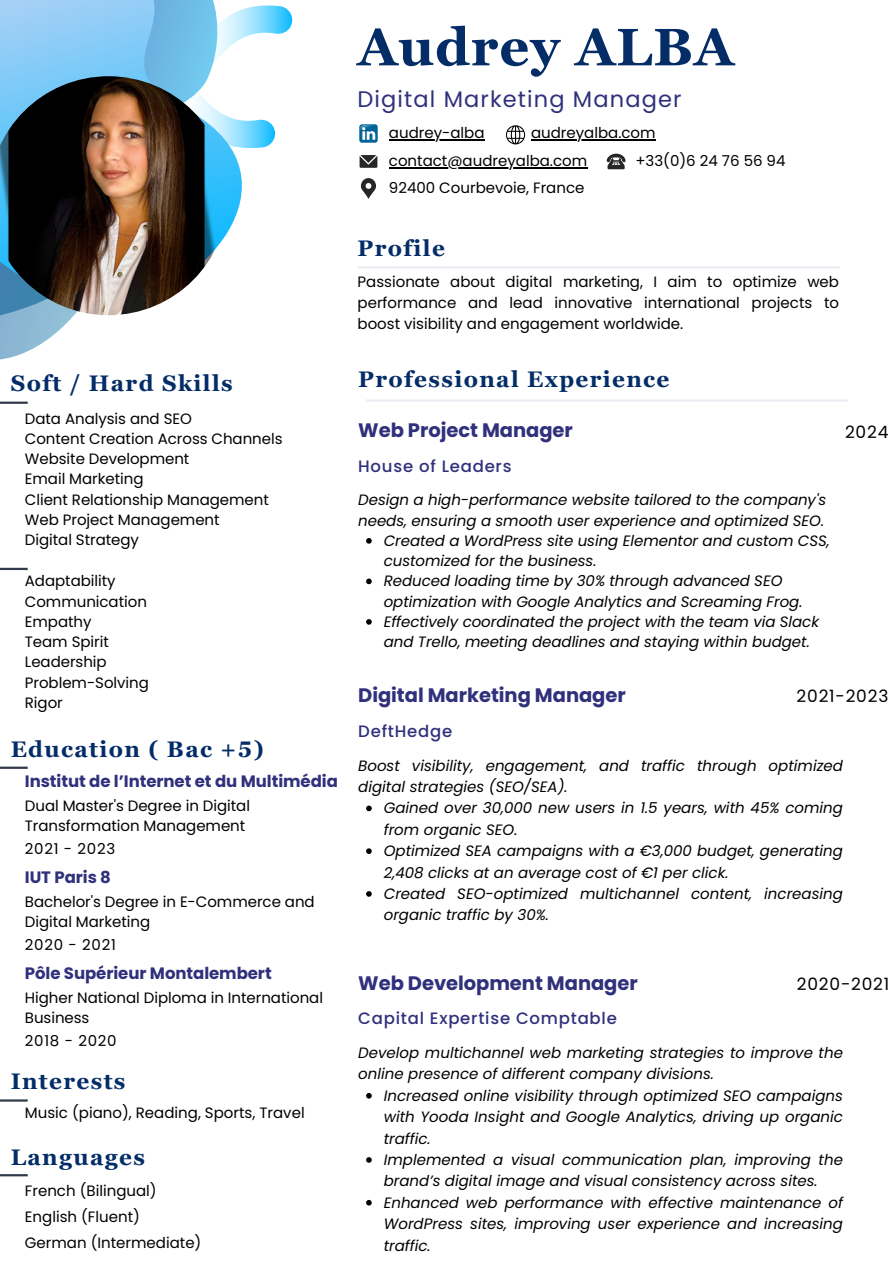
<style>
.page{position:relative;width:894px;height:1264px;background:#fff}
.page>*{position:absolute;margin:0;border:0;box-sizing:border-box;transform-origin:0 0}
.t1{font:700 52.5px "Georgia Pro";letter-spacing:.02em;color:#042d68}
.t2{font:700 22.5px "Georgia Pro";letter-spacing:.06em;color:#042d68}
.t3{font:22.5px "Poppins";letter-spacing:.05em;color:#30307c}
.t4{font:700 19.5px "Poppins";letter-spacing:-.005em;color:#30307c}
.t5{font:16.95px "Poppins";letter-spacing:.045em;color:#000}
.t6{font:700 16.5px "Poppins";letter-spacing:-.005em;color:#30307c}
.t7{font:500 16.5px "Poppins";letter-spacing:.045em;color:#30307c}
.t8{font:italic 15px/21.3px "Poppins";color:#000}
.t9{font:15px/20.2px "Poppins";letter-spacing:-.005em;color:#000}
.t10{font:15px "Poppins";letter-spacing:.045em;color:#000}
</style>
<div class="page">
<hr style="left:357px;top:266px;width:482px;height:2px;background:#ebeef4">
<hr style="left:365px;top:399px;width:482px;height:2px;background:#ebeef4">
<img style="left:359px;top:124px;width:19px;height:19px">
<svg style="left:506px;top:125px;width:19px;height:19px"></svg>
<svg style="left:606px;top:154px;width:19px;height:15px"></svg>
<svg style="left:361px;top:178px;width:15px;height:21px"></svg>
<svg style="left:359px;top:155px;width:18px;height:12px"></svg>
<svg style="left:0;top:0;width:293px;height:360px"></svg>
<svg style="left:366px;top:1093px;width:5px;height:5px"></svg>
<svg style="left:366px;top:1157px;width:5px;height:5px"></svg>
<svg style="left:366px;top:1199px;width:5px;height:6px"></svg>
<svg style="left:366px;top:805px;width:5px;height:6px"></svg>
<svg style="left:366px;top:848px;width:5px;height:6px"></svg>
<svg style="left:366px;top:891px;width:5px;height:5px"></svg>
<hr style="left:389px;top:139px;width:95px;height:2px;background:#000">
<hr style="left:531px;top:139px;width:124px;height:2px;background:#000">
<hr style="left:389px;top:167px;width:198px;height:1px;background:#000">
<svg style="left:366px;top:538px;width:5px;height:5px"></svg>
<svg style="left:366px;top:578px;width:5px;height:6px"></svg>
<svg style="left:366px;top:619px;width:5px;height:5px"></svg>
<hr style="left:0;top:1174px;width:28px;height:2px;background:#323b4c">
<hr style="left:0;top:401px;width:28px;height:3px;background:#323b4c">
<hr style="left:0;top:568px;width:28px;height:2px;background:#323b4c">
<hr style="left:0;top:766px;width:28px;height:2px;background:#323b4c">
<hr style="left:0;top:1099px;width:28px;height:2px;background:#323b4c">
<img style="left:0;top:76px;width:228px;height:239px">
<p class="t2" style="left:11px;top:371px;width:223px">Soft / Hard Skills</p>
<p class="t9" style="left:25px;top:408px;width:168px">Data Analysis and SEO</p>
<p class="t9" style="left:25px;top:428px;width:259px">Content Creation Across Channels</p>
<p class="t9" style="left:25px;top:448px;width:166px">Website Development</p>
<p class="t9" style="left:25px;top:469px;width:120px">Email Marketing</p>
<p class="t9" style="left:25px;top:489px;width:245px">Client Relationship Management</p>
<p class="t9" style="left:25px;top:509px;width:196px">Web Project Management</p>
<p class="t9" style="left:25px;top:529px;width:116px">Digital Strategy</p>
<h4 class="t9" style="left:25px;top:571px;width:92px">Adaptability</h4>
<h6 class="t9" style="left:25px;top:591px;width:123px">Communication</h6>
<h2 class="t9" style="left:25px;top:611px;width:68px">Empathy</h2>
<h5 class="t9" style="left:25px;top:631px;width:85px">Team Spirit</h5>
<p class="t9" style="left:25px;top:652px;width:83px">Leadership</p>
<p class="t9" style="left:25px;top:672px;width:125px">Problem-Solving</p>
<h5 class="t9" style="left:25px;top:692px;width:39px">Rigor</h5>
<p class="t2" style="left:11px;top:736px;width:254px">Education ( Bac +5)</p>
<p class="t9" style="left:25px;top:795px;width:227px">Dual Master's Degree in Digital<br>Transformation Management</p>
<h5 class="t6" style="left:25px;top:770px;width:314px">Institut de l’Internet et du Multimédia</h5>
<p class="t10" style="left:25px;top:838px;width:92px">2021 - 2023</p>
<p class="t6" style="left:25px;top:865px;width:88px">IUT Paris 8</p>
<p class="t9" style="left:25px;top:891px;width:291px">Bachelor's Degree in E-Commerce and<br>Digital Marketing</p>
<p class="t10" style="left:25px;top:934px;width:92px">2020 - 2021</p>
<p class="t6" style="left:25px;top:961px;width:248px">Pôle Supérieur Montalembert</p>
<h5 class="t9" style="left:25px;top:987px;width:299px">Higher National Diploma in International<br>Business</h5>
<p class="t10" style="left:25px;top:1029px;width:93px">2018 - 2020</p>
<h2 class="t2" style="left:11px;top:1068px;width:116px">Interests</h2>
<p class="t9" style="left:25px;top:1102px;width:281px">Music (piano), Reading, Sports, Travel</p>
<h5 class="t2" style="left:11px;top:1144px;width:136px">Languages</h5>
<p class="t9" style="left:25px;top:1180px;width:133px">French (Bilingual)</p>
<p class="t9" style="left:25px;top:1206px;width:117px">English (Fluent)</p>
<p class="t9" style="left:25px;top:1232px;width:178px">German (Intermediate)</p>
<h6 class="t1" style="left:357px;top:17px;width:377px">Audrey ALBA</h6>
<p class="t3" style="left:357px;top:83px;width:325px">Digital Marketing Manager</p>
<h2 class="t9" style="left:389px;top:123px;width:97px">audrey-alba</h2>
<p class="t9" style="left:531px;top:123px;width:126px">audreyalba.com</p>
<p class="t9" style="left:635px;top:151px;width:152px">+33(0)6 24 76 56 94</p>
<p class="t9" style="left:389px;top:178px;width:197px">92400 Courbevoie, France</p>
<p class="t9" style="left:389px;top:151px;width:200px">contact@audreyalba.com</p>
<p class="t2" style="left:357px;top:236px;width:89px">Profile</p>
<p class="t9" style="left:357px;top:271px;width:483px;line-height:21.3px;text-align:justify">Passionate about digital marketing, I aim to optimize web performance and lead innovative international projects to boost visibility and engagement worldwide.</p>
<p class="t2" style="left:358px;top:366px;width:312px">Professional Experience</p>
<p class="t4" style="left:358px;top:417px;width:216px">Web Project Manager</p>
<p class="t5" style="left:844px;top:419px;width:45px">2024</p>
<p class="t7" style="left:358px;top:454px;width:155px">House of Leaders</p>
<p class="t8" style="left:358px;top:490px;width:469px;line-height:20.2px">Design a high-performance website tailored to the company's needs, ensuring a smooth user experience and optimized SEO.</p>
<p class="t8" style="left:383px;top:530px;width:447px;line-height:20.2px">Created a WordPress site using Elementor and custom CSS, customized for the business.</p>
<p class="t8" style="left:383px;top:571px;width:420px;line-height:20.2px">Reduced loading time by 30% through advanced SEO optimization with Google Analytics and Screaming Frog.</p>
<h4 class="t8" style="left:383px;top:611px;width:436px;line-height:20.2px">Effectively coordinated the project with the team via Slack and Trello, meeting deadlines and staying within budget.</h4>
<p class="t4" style="left:358px;top:681px;width:269px">Digital Marketing Manager</p>
<p class="t5" style="left:796px;top:684px;width:93px">2021-2023</p>
<p class="t7" style="left:358px;top:719px;width:96px">DeftHedge</p>
<p class="t8" style="left:358px;top:754px;width:486px">Boost visibility, engagement, and traffic through optimized digital strategies (SEO/SEA).</p>
<p class="t8" style="left:383px;top:797px;width:460px">Gained over 30,000 new users in 1.5 years, with 45% coming from organic SEO.</p>
<p class="t8" style="left:383px;top:840px;width:460px">Optimized SEA campaigns with a €3,000 budget, generating<br>2,408 clicks at an average cost of €1 per click.</p>
<p class="t8" style="left:383px;top:883px;width:460px">Created SEO-optimized multichannel content, increasing organic traffic by 30%.</p>
<h2 class="t4" style="left:358px;top:969px;width:281px">Web Development Manager</h2>
<p class="t5" style="left:796px;top:972px;width:94px">2020-2021</p>
<h2 class="t7" style="left:358px;top:1006px;width:260px">Capital Expertise Comptable</h2>
<p class="t8" style="left:358px;top:1042px;width:486px">Develop multichannel web marketing strategies to improve the online presence of different company divisions.</p>
<h1 class="t8" style="left:383px;top:1084px;width:460px;text-align:justify">Increased online visibility through optimized SEO campaigns with Yooda Insight and Google Analytics, driving up organic traffic.</h1>
<h3 class="t8" style="left:383px;top:1149px;width:460px">Implemented a visual communication plan, improving the brand’s digital image and visual consistency across sites.</h3>
<p class="t8" style="left:383px;top:1191px;width:460px;text-align:justify">Enhanced web performance with effective maintenance of WordPress sites, improving user experience and increasing traffic.</p>
</div>
